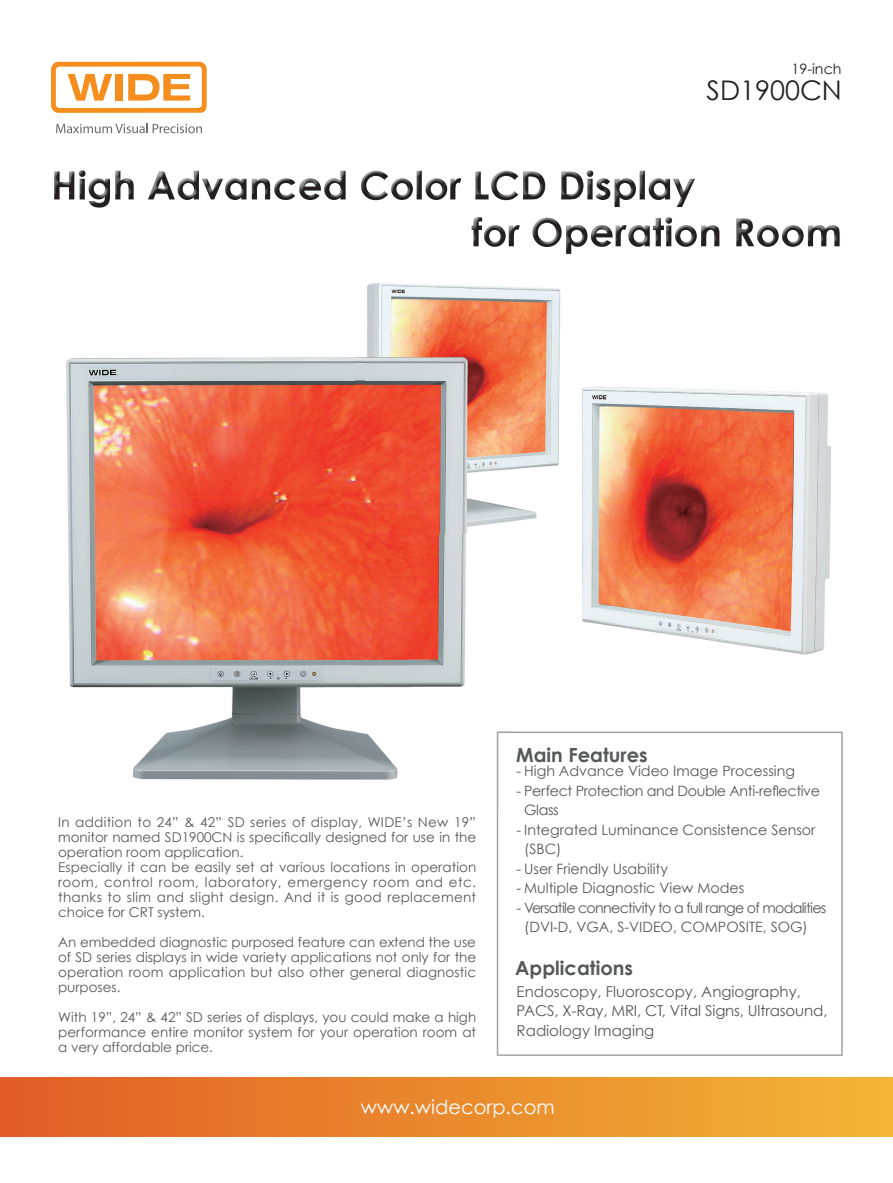
<style>
.page{position:relative;width:893px;height:1183px;background:#fff}
.page>*{position:absolute;margin:0;border:0;box-sizing:border-box;transform-origin:0 0}
.t1{font:27px "Century Gothic";color:#231f20}
.t2{font:700 19.5px "Century Gothic";color:#57585a}
.t3{font:19.5px "Century Gothic";color:#fff}
.t4{font:15px/19.5px "Century Gothic";color:#57585a}
.t5{font:14.25px/19.5px "Century Gothic";color:#57585a}
.t6{font:14.25px/19.5px "Century Gothic";letter-spacing:-.05em;color:#57585a}
.t7{font:14.25px/19.5px "Century Gothic";letter-spacing:-.025em;color:#57585a}
.t8{font:14.25px "Century Gothic";color:#231f20}
.t9{font:13.5px/15px "Century Gothic";letter-spacing:.005em;color:#57585a;text-align:justify}
</style>
<div class="page">
<svg style="left:51px;top:62px;width:156px;height:51px"></svg>
<svg style="left:56px;top:123px;width:146px;height:10px"></svg>
<img style="left:367px;top:283px;width:97px;height:49px">
<img style="left:464px;top:285px;width:97px;height:96px">
<img style="left:516px;top:381px;width:44px;height:140px">
<div style="left:0;top:1077px;width:893px;height:59px;background:linear-gradient(to right,#e15d26,#f3b636)"></div>
<svg style="left:497px;top:731px;width:346px;height:324px"></svg>
<img style="left:66px;top:357px;width:343px;height:423px">
<img style="left:409px;top:533px;width:88px;height:277px">
<img style="left:366px;top:332px;width:150px;height:201px">
<img style="left:497px;top:731px;width:19px;height:79px">
<img style="left:582px;top:386px;width:199px;height:265px">
<img style="left:781px;top:391px;width:50px;height:264px">
<img style="left:79px;top:170px;width:566px;height:29px">
<img style="left:417px;top:171px;width:58px;height:8px">
<img style="left:361px;top:171px;width:27px;height:8px">
<img style="left:324px;top:171px;width:22px;height:8px">
<img style="left:177px;top:171px;width:22px;height:8px">
<img style="left:115px;top:171px;width:19px;height:8px">
<img style="left:561px;top:171px;width:22px;height:8px">
<img style="left:475px;top:171px;width:70px;height:8px">
<img style="left:148px;top:171px;width:27px;height:8px">
<img style="left:54px;top:171px;width:20px;height:28px">
<img style="left:655px;top:178px;width:15px;height:1px">
<img style="left:614px;top:178px;width:22px;height:1px">
<img style="left:596px;top:178px;width:14px;height:1px">
<img style="left:425px;top:178px;width:22px;height:1px">
<img style="left:391px;top:178px;width:22px;height:1px">
<img style="left:299px;top:178px;width:22px;height:1px">
<img style="left:274px;top:178px;width:21px;height:1px">
<img style="left:252px;top:178px;width:18px;height:1px">
<img style="left:225px;top:178px;width:22px;height:1px">
<img style="left:89px;top:178px;width:21px;height:1px">
<img style="left:80px;top:179px;width:615px;height:28px">
<svg style="left:665px;top:217px;width:7px;height:7px"></svg>
<img style="left:472px;top:217px;width:10px;height:29px">
<img style="left:534px;top:217px;width:26px;height:8px">
<img style="left:655px;top:218px;width:6px;height:7px">
<img style="left:736px;top:218px;width:18px;height:28px">
<img style="left:808px;top:225px;width:32px;height:21px">
<img style="left:782px;top:225px;width:22px;height:22px">
<img style="left:757px;top:225px;width:22px;height:22px">
<img style="left:701px;top:225px;width:18px;height:21px">
<img style="left:675px;top:225px;width:22px;height:22px">
<img style="left:566px;top:247px;width:6px;height:7px">
<img style="left:484px;top:225px;width:187px;height:22px">
<p class="t8" style="left:792px;top:60px;width:51px">19-inch</p>
<h1 class="t1" style="left:707px;top:73px;width:137px">SD1900CN</h1>
<p class="t9" style="left:58px;top:813px;width:420px;text-align:left">In addition to 24” &amp; 42” SD series of display, WIDE’s New 19” monitor named SD1900CN is specifically designed for use in the operation room application.<br>Especially it can be easily set at various locations in operation room, control room, laboratory, emergency room and etc. thanks to slim and slight design. And it is good replacement choice for CRT system.</p>
<p class="t9" style="left:58px;top:933px;width:420px">An embedded diagnostic purposed feature can extend the use of SD series displays in wide variety applications not only for the operation room application but also other general diagnostic purposes.</p>
<p class="t9" style="left:58px;top:1008px;width:420px">With 19”, 24” &amp; 42” SD series of displays, you could make a high performance entire monitor system for your operation room at a very affordable price.</p>
<h2 class="t2" style="left:516px;top:742px;width:133px">Main Features</h2>
<p class="t5" style="left:517px;top:761px;width:280px">- High Advance Video Image Processing</p>
<p class="t7" style="left:524px;top:780px;width:297px;text-indent:-7px">- Perfect Protection and Double Anti-reflective<br>Glass</p>
<p class="t5" style="left:524px;top:819px;width:293px;text-indent:-7px">- Integrated Luminance Consistence Sensor (SBC)</p>
<p class="t5" style="left:517px;top:858px;width:153px">- User Friendly Usability</p>
<p class="t5" style="left:517px;top:877px;width:229px">- Multiple Diagnostic View Modes</p>
<p class="t6" style="left:524px;top:897px;width:304px;text-indent:-7px">- Versatile connectivity to a full range of modalities (DVI-D, VGA, S-VIDEO, COMPOSITE, SOG)</p>
<h2 class="t2" style="left:515px;top:955px;width:119px">Applications</h2>
<p class="t4" style="left:517px;top:980px;width:312px">Endoscopy, Fluoroscopy, Angiography,<br>PACS, X-Ray, MRI, CT, Vital Signs, Ultrasound,<br>Radiology Imaging</p>
<h2 class="t3" style="left:361px;top:1094px;width:195px">www.widecorp.com</h2>
</div>
